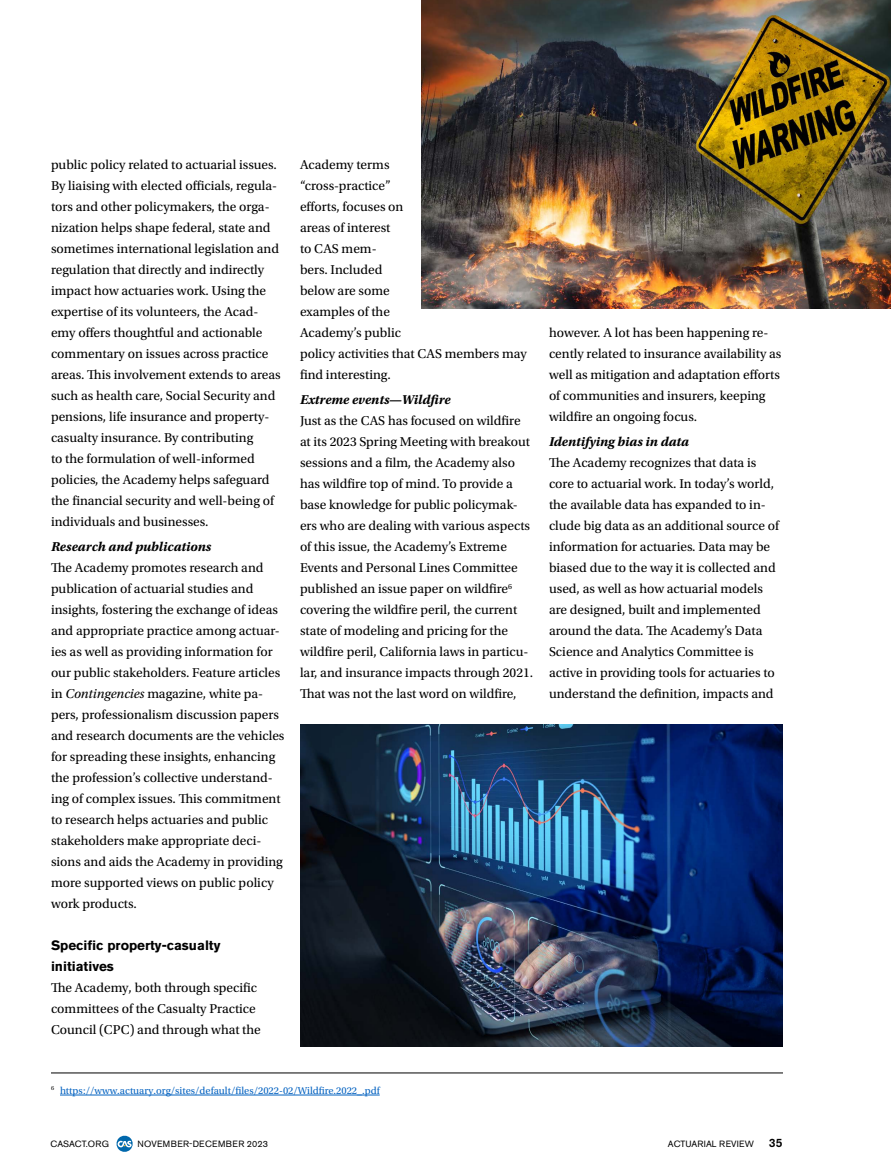
<style>
.page{position:relative;width:891px;height:1175px;background:#fff}
.page>*{position:absolute;margin:0;border:0;box-sizing:border-box;transform-origin:0 0}
.Dept-TextAftSubhead{font:13.5px/21px "Utopia Std";color:#000}
.Dept-Subhead{font:italic 700 13.5px "Utopia Std";color:#000}
.Dept-Subhead-2{font:700 13.5px/21px "Akzidenz Grotesk Pro";color:#000}
.Dept-Footnote{font:10.5px "Utopia Std";color:#0563c1}
.t1{font:9px "Akzidenz Grotesk Pro";letter-spacing:.03em;color:#000}
.t2{font:9px "Akzidenz Grotesk Pro";letter-spacing:.01em;color:#000}
.t3{font:9px "Akzidenz Grotesk Pro";letter-spacing:-.01em;color:#000}
.s1{font-style:italic}
.s2{font-weight:500;font-size:12px}
</style>
<div class="page">
<hr style="left:51px;top:1072px;width:732px;height:1px;background:#000">
<hr style="left:60px;top:1094px;width:320px;height:1px;background:#0563c1">
<img style="left:422px;top:0;width:469px;height:309px">
<img style="left:300px;top:724px;width:483px;height:322px">
<svg style="left:117px;top:1135px;width:16px;height:16px"></svg>
<p class="Dept-TextAftSubhead" style="left:51px;top:154px;width:231px">public policy related to actuarial issues.<br>By liaising with elected officials, regula&shy;tors and other policymakers, the orga&shy;nization helps shape federal, state and sometimes international legislation and regulation that directly and indirectly impact how actuaries work. Using the expertise of its volunteers, the Acad&shy;emy offers thoughtful and actionable commentary on issues across practice areas. This involvement extends to areas such as health care, Social Security and pensions, life insurance and property&shy;casualty insurance. By contributing<br>to the formulation of well-informed policies, the Academy helps safeguard the financial security and well-being of individuals and businesses.</p>
<p class="Dept-Subhead" style="left:51px;top:539px;width:162px">Research and publications</p>
<p class="Dept-TextAftSubhead" style="left:51px;top:557px;width:235px">The Academy promotes research and publication of actuarial studies and insights, fostering the exchange of ideas and appropriate practice among actuar&shy;ies as well as providing information for our public stakeholders. Feature articles in <span class="s1">Contingencies</span> magazine, white pa&shy;pers, professionalism discussion papers and research documents are the vehicles for spreading these insights, enhancing the profession’s collective understand&shy;ing of complex issues. This commitment to research helps actuaries and public stakeholders make appropriate deci&shy;sions and aids the Academy in providing more supported views on public policy work products.</p>
<p class="Dept-Subhead-2" style="left:51px;top:935px;width:171px">Specific property-casualty initiatives</p>
<p class="Dept-TextAftSubhead" style="left:51px;top:977px;width:211px">The Academy, both through specific committees of the Casualty Practice<br>Council (CPC) and through what the</p>
<p class="Dept-TextAftSubhead" style="left:300px;top:154px;width:229px">Academy terms<br>“cross-practice”<br>efforts, focuses on<br>areas of interest<br>to CAS mem-<br>bers. Included<br>below are some<br>examples of the<br>Academy’s public<br>policy activities that CAS members may find interesting.</p>
<p class="Dept-Subhead" style="left:300px;top:392px;width:152px">Extreme events—Wildfire</p>
<p class="Dept-TextAftSubhead" style="left:300px;top:410px;width:235px">Just as the CAS has focused on wildfire at its 2023 Spring Meeting with breakout sessions and a film, the Academy also has wildfire top of mind. To provide a base knowledge for public policymak&shy;ers who are dealing with various aspects of this issue, the Academy’s Extreme Events and Personal Lines Committee published an issue paper on wildfire<sup>6 </sup>covering the wildfire peril, the current state of modeling and pricing for the wildfire peril, California laws in particu&shy;lar, and insurance impacts through 2021.<br>That was not the last word on wildfire,</p>
<p class="Dept-TextAftSubhead" style="left:549px;top:322px;width:234px">however. A lot has been happening re&shy;cently related to insurance availability as well as mitigation and adaptation efforts of communities and insurers, keeping wildfire an ongoing focus.</p>
<p class="Dept-Subhead" style="left:549px;top:434px;width:142px">Identifying bias in data</p>
<p class="Dept-TextAftSubhead" style="left:549px;top:452px;width:231px">The Academy recognizes that data is core to actuarial work. In today’s world, the available data has expanded to in&shy;clude big data as an additional source of information for actuaries. Data may be biased due to the way it is collected and used, as well as how actuarial models are designed, built and implemented around the data. The Academy’s Data Science and Analytics Committee is active in providing tools for actuaries to understand the definition, impacts and</p>
<p class="Dept-Footnote" style="left:51px;top:1084px;width:330px"><sup>6</sup> https://www.actuary.org/sites/default/files/2022-02/Wildfire.2022_.pdf</p>
<p class="t3" style="left:51px;top:1138px;width:60px">CASACT.ORG</p>
<p class="t1" style="left:138px;top:1138px;width:132px">NOVEMBER-DECEMBER 2023</p>
<p class="t2" style="left:668px;top:1138px;width:116px">ACTUARIAL REVIEW <span class="s2">35</span></p>
</div>
